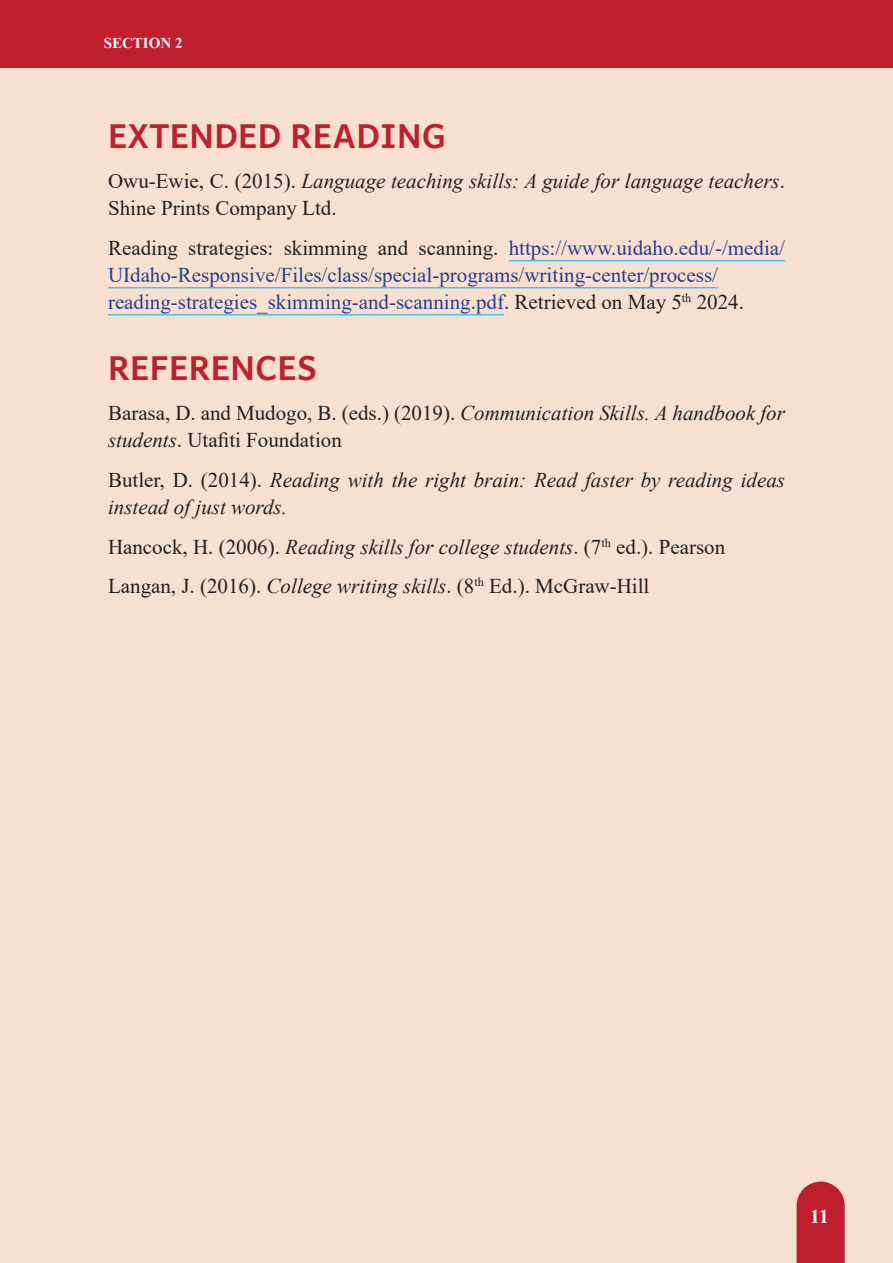
<style>
.page{position:relative;width:893px;height:1263px;background:#f8e0d0}
.page>*{position:absolute;margin:0;border:0;box-sizing:border-box;transform-origin:0 0}
.Heading_1_copy{font:700 33px "Andika";color:#c01f2e}
.Heading_1{font:700 33px "Andika";color:#c01f2e}
.Body{font:21px/27px "Times New Roman";color:#231f20}
.Body-2{font:21px/27px "Times New Roman";color:#253f8e}
.Body-3{font:italic 21px/27px "Times New Roman";color:#231f20}
.t1{font:700 19.5px "Times New Roman";color:#fff}
.t2{font:700 15px "Times New Roman";color:#fff}
.s1{font-style:normal}
.s2{color:#231f20}
.s3{font-style:italic}
</style>
<div class="page">
<div style="left:0;top:0;width:893px;height:68px;background:#c01f2e"></div>
<svg style="left:797px;top:1181px;width:48px;height:82px;background:#c42d3a"></svg>
<hr style="left:509px;top:260px;width:276px;height:1px;background:#00aeef">
<hr style="left:108px;top:287px;width:610px;height:1px;background:#00aeef">
<hr style="left:108px;top:314px;width:396px;height:1px;background:#00aeef">
<p class="t2" style="left:104px;top:32px;width:80px">SECTION 2</p>
<p class="Heading_1_copy" style="left:108px;top:118px;width:339px">EXTENDED READING</p>
<p class="Body-3" style="left:108px;top:167px;width:678px"><span class="s1">Owu-Ewie, C. (2015).</span> Language teaching skills: A guide for language teachers<span class="s1">.<br>Shine Prints Company Ltd.</span></p>
<p class="Body-2" style="left:108px;top:234px;width:678px"><span class="s2">Reading strategies: skimming and scanning.</span> https://www.uidaho.edu/-/media/<br>UIdaho-Responsive/Files/class/special-programs/writing-center/process/ reading-strategies_skimming-and-scanning.pdf<span class="s2">. Retrieved on May 5</span><sup>th</sup> <span class="s2">2024.</span></p>
<p class="Heading_1" style="left:108px;top:350px;width:211px">REFERENCES</p>
<p class="Body" style="left:108px;top:399px;width:678px">Barasa, D. and Mudogo, B. (eds.) (2019). <span class="s3">Communication Skills. A handbook for students</span>. Utafiti Foundation</p>
<p class="Body-3" style="left:108px;top:466px;width:678px"><span class="s1">Butler, D. (2014).</span> Reading with the right brain: Read faster by reading ideas instead of just words.</p>
<p class="Body" style="left:108px;top:532px;width:619px">Hancock, H. (2006). <span class="s3">Reading skills for college students</span>. (7<sup>th</sup> ed.). Pearson</p>
<p class="Body" style="left:108px;top:572px;width:543px">Langan, J. (2016). <span class="s3">College writing skills</span>. (8<sup>th</sup> Ed.). McGraw-Hill</p>
<p class="t1" style="left:810px;top:1202px;width:20px">11</p>
</div>
